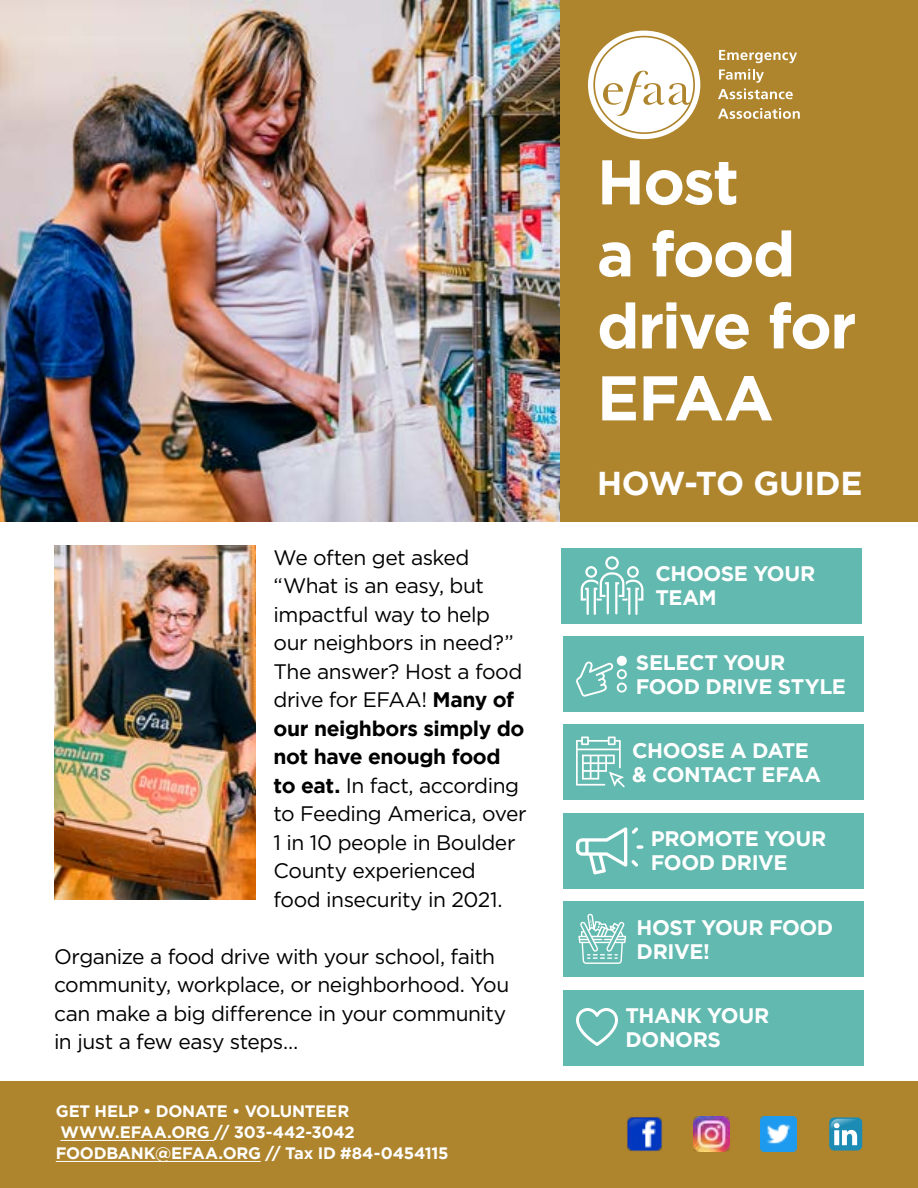
<style>
.page{position:relative;width:918px;height:1188px;background:#fff}
.page>*{position:absolute;margin:0;border:0;box-sizing:border-box;transform-origin:0 0}
.t1{font:700 63px/72px "Gotham";letter-spacing:-.03em;color:#fff}
.t2{font:700 33px "Gotham";letter-spacing:-.005em;color:#fff}
.t3{font:21px/28.5px "Gotham";letter-spacing:-.025em;color:#000}
.t4{font:700 21px/24px "Gotham";letter-spacing:-.02em;color:#fff}
.t5{font:700 16.5px/21px "Gotham";letter-spacing:-.015em;color:#fff}
.s1{font-weight:700}
</style>
<div class="page">
<div style="left:0;top:1081px;width:918px;height:107px;background:#ae852d"></div>
<div style="left:560px;top:0;width:358px;height:522px;background:#ae852d"></div>
<img style="left:0;top:0;width:560px;height:522px">
<div style="left:562px;top:548px;width:300px;height:75px;background:#62b9af"></div>
<div style="left:563px;top:636px;width:301px;height:76px;background:#62b9af"></div>
<div style="left:563px;top:725px;width:301px;height:75px;background:#62b9af"></div>
<div style="left:563px;top:813px;width:301px;height:76px;background:#62b9af"></div>
<div style="left:563px;top:902px;width:301px;height:75px;background:#62b9af"></div>
<div style="left:563px;top:990px;width:301px;height:76px;background:#62b9af"></div>
<hr style="left:60px;top:1140px;width:154px;height:1px;background:#fff">
<hr style="left:56px;top:1161px;width:205px;height:1px;background:#fff">
<svg style="left:588px;top:31px;width:112px;height:108px"></svg>
<svg style="left:719px;top:50px;width:78px;height:13px"></svg>
<svg style="left:718px;top:69px;width:75px;height:30px"></svg>
<svg style="left:718px;top:108px;width:82px;height:11px"></svg>
<img style="left:54px;top:546px;width:202px;height:354px">
<svg style="left:576px;top:1008px;width:42px;height:38px"></svg>
<svg style="left:578px;top:914px;width:48px;height:50px"></svg>
<svg style="left:576px;top:827px;width:67px;height:47px"></svg>
<svg style="left:576px;top:737px;width:49px;height:50px"></svg>
<svg style="left:576px;top:656px;width:51px;height:41px"></svg>
<svg style="left:581px;top:556px;width:62px;height:59px"></svg>
<img style="left:627px;top:1117px;width:35px;height:35px">
<img style="left:693px;top:1116px;width:36px;height:36px">
<div style="left:829px;top:1117px;width:33px;height:34px;background:#1d8cb5;border-radius:5px"></div>
<svg style="left:830px;top:1119px;width:28px;height:26px"></svg>
<img style="left:761px;top:1116px;width:36px;height:36px">
<p class="t3" style="left:274px;top:542px;width:254px">We often get asked “What is an easy, but impactful way to help our neighbors in need?”<br>The answer? Host a food drive for EFAA! <span class="s1">Many of our neighbors simply do not have enough food to eat.</span> In fact, according to Feeding America, over<br>1 in 10 people in Boulder<br>County experienced food insecurity in 2021.</p>
<p class="t3" style="left:54px;top:941px;width:457px">Organize a food drive with your school, faith community, workplace, or neighborhood. You can make a big difference in your community in just a few easy steps…</p>
<p class="t5" style="left:56px;top:1100px;width:394px">GET HELP • DONATE • VOLUNTEER<br>WWW.EFAA.ORG // 303-442-3042<br>FOODBANK@EFAA.ORG // Tax ID #84-0454115</p>
<h1 class="t1" style="left:597px;top:144px;width:261px">Host<br>a food drive for<br>EFAA</h1>
<h2 class="t2" style="left:597px;top:465px;width:267px">HOW-TO GUIDE</h2>
<p class="t4" style="left:655px;top:561px;width:161px">CHOOSE YOUR<br>TEAM</p>
<p class="t4" style="left:636px;top:650px;width:212px">SELECT YOUR<br>FOOD DRIVE STYLE</p>
<p class="t4" style="left:632px;top:738px;width:190px">CHOOSE A DATE &amp; CONTACT EFAA</p>
<p class="t4" style="left:651px;top:826px;width:177px">PROMOTE YOUR<br>FOOD DRIVE</p>
<p class="t4" style="left:637px;top:915px;width:198px">HOST YOUR FOOD<br>DRIVE!</p>
<p class="t4" style="left:626px;top:1003px;width:145px">THANK YOUR<br>DONORS</p>
</div>
